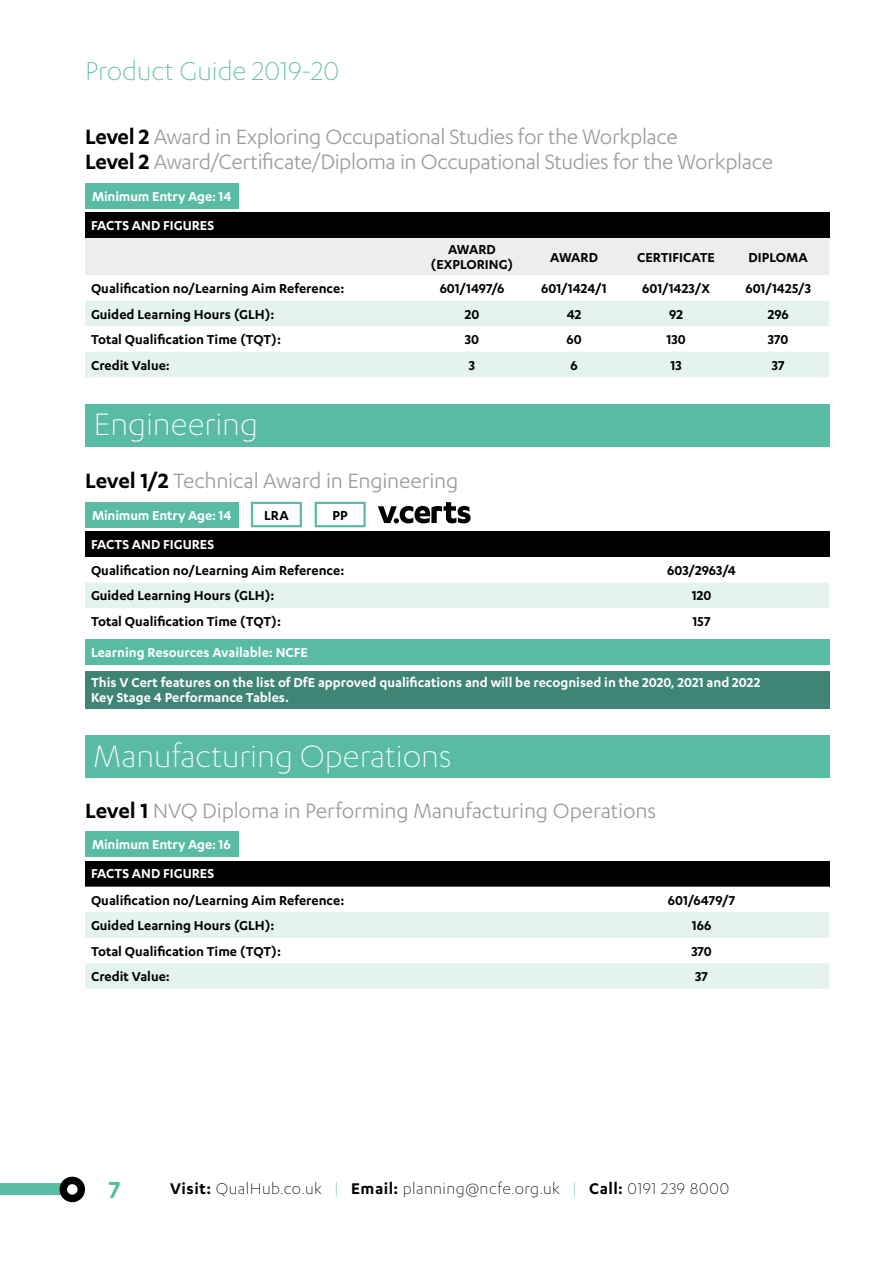
<style>
.page{position:relative;width:893px;height:1263px;background:#fff}
.page>*{position:absolute;margin:0;border:0;box-sizing:border-box;transform-origin:0 0}
.t1{font:300 36px "Karbon";color:#fff}
.t2{font:300 30px "Karbon";color:#5abba4}
.t3{font:600 27px "Karbon";color:#5abba4}
.t4{font:24px/25.5px "Karbon";letter-spacing:-.015em;color:#9d9d9c}
.t5{font:300 18px "Karbon";letter-spacing:.025em;color:#000}
.t6{font:600 15px/15px "Karbon";color:#000;text-align:center}
.t7{font:600 15px/29.8px "Karbon";color:#fff}
.s1{font-weight:600;color:#000}
.s2{font-weight:600}
.s3{color:#5abba4}
</style>
<div class="page">
<div style="left:0;top:1183px;width:81px;height:12px;background:#5abba4"></div>
<svg style="left:60px;top:1177px;width:25px;height:25px"></svg>
<div style="left:85px;top:213px;width:744px;height:25px;background:#000"></div>
<div style="left:85px;top:238px;width:744px;height:37px;background:#ededed"></div>
<svg style="left:85px;top:301px;width:744px;height:76px;fill:#e5f3ee"></svg>
<div style="left:85px;top:183px;width:153px;height:25px;background:#5abba4"></div>
<div style="left:85px;top:404px;width:744px;height:42px;background:#5abba4"></div>
<div style="left:85px;top:531px;width:744px;height:26px;background:#000"></div>
<svg style="left:85px;top:582px;width:744px;height:1px"></svg>
<div style="left:85px;top:583px;width:744px;height:25px;background:#e5f3ee"></div>
<div style="left:85px;top:640px;width:744px;height:25px;background:#5abba4"></div>
<div style="left:85px;top:671px;width:744px;height:37px;background:#3f8474"></div>
<div style="left:85px;top:502px;width:153px;height:25px;background:#5abba4"></div>
<div style="left:315px;top:502px;width:51px;height:25px;border:2px solid #5abba4"></div>
<svg style="left:378px;top:502px;width:92px;height:21px"></svg>
<div style="left:251px;top:502px;width:51px;height:25px;border:2px solid #5abba4"></div>
<div style="left:85px;top:736px;width:744px;height:42px;background:#5abba4"></div>
<div style="left:85px;top:861px;width:744px;height:26px;background:#000"></div>
<svg style="left:85px;top:912px;width:744px;height:77px;fill:#e5f3ee"></svg>
<div style="left:85px;top:831px;width:153px;height:26px;background:#5abba4"></div>
<h2 class="t2" style="left:85px;top:54px;width:256px">Product Guide 2019-20</h2>
<h3 class="t4" style="left:85px;top:123px;width:689px"><span class="s1">Level 2</span> Award in Exploring Occupational Studies for the Workplace<br><span class="s1">Level 2</span> Award/Certificate/Diploma in Occupational Studies for the Workplace</h3>
<p class="t7" style="left:92px;top:181px;width:141px">Minimum Entry Age: 14</p>
<p class="t7" style="left:91px;top:210px;width:125px">FACTS AND FIGURES</p>
<p class="t6" style="left:431px;top:242px;width:84px">AWARD (EXPLORING)</p>
<p class="t6" style="left:550px;top:249px;width:49px">AWARD</p>
<p class="t6" style="left:637px;top:249px;width:80px">CERTIFICATE</p>
<p class="t6" style="left:749px;top:249px;width:61px">DIPLOMA</p>
<p class="t6" style="left:91px;top:280px;width:255px">Qualification no/Learning Aim Reference:</p>
<p class="t6" style="left:440px;top:280px;width:66px">601/1497/6</p>
<p class="t6" style="left:541px;top:280px;width:67px">601/1424/1</p>
<p class="t6" style="left:642px;top:280px;width:69px">601/1423/X</p>
<p class="t6" style="left:745px;top:280px;width:67px">601/1425/3</p>
<p class="t6" style="left:91px;top:306px;width:185px">Guided Learning Hours (GLH):</p>
<p class="t6" style="left:465px;top:306px;width:16px">20</p>
<p class="t6" style="left:567px;top:306px;width:16px">42</p>
<p class="t6" style="left:669px;top:306px;width:15px">92</p>
<p class="t6" style="left:768px;top:306px;width:22px">296</p>
<p class="t6" style="left:91px;top:332px;width:192px">Total Qualification Time (TQT):</p>
<p class="t6" style="left:465px;top:332px;width:16px">30</p>
<p class="t6" style="left:566px;top:332px;width:17px">60</p>
<p class="t6" style="left:666px;top:332px;width:21px">130</p>
<p class="t6" style="left:768px;top:332px;width:22px">370</p>
<p class="t6" style="left:91px;top:357px;width:80px">Credit Value:</p>
<p class="t6" style="left:469px;top:357px;width:8px">3</p>
<p class="t6" style="left:570px;top:357px;width:9px">6</p>
<p class="t6" style="left:670px;top:357px;width:13px">13</p>
<p class="t6" style="left:772px;top:357px;width:14px">37</p>
<h1 class="t1" style="left:94px;top:404px;width:166px">Engineering</h1>
<h3 class="t4" style="left:85px;top:468px;width:375px"><span class="s1">Level 1/2</span> Technical Award in Engineering</h3>
<p class="t7" style="left:92px;top:500px;width:141px">Minimum Entry Age: 14</p>
<p class="t6" style="left:264px;top:507px;width:26px">LRA</p>
<p class="t6" style="left:333px;top:507px;width:17px">PP</p>
<p class="t7" style="left:91px;top:529px;width:125px">FACTS AND FIGURES</p>
<p class="t6" style="left:91px;top:562px;width:255px">Qualification no/Learning Aim Reference:</p>
<p class="t6" style="left:667px;top:562px;width:70px">603/2963/4</p>
<p class="t6" style="left:91px;top:588px;width:185px">Guided Learning Hours (GLH):</p>
<p class="t6" style="left:692px;top:588px;width:21px">120</p>
<p class="t6" style="left:91px;top:613px;width:192px">Total Qualification Time (TQT):</p>
<p class="t6" style="left:693px;top:613px;width:20px">157</p>
<p class="t7" style="left:91px;top:637px;width:671px">Learning Resources Available: NCFE<br>This V Cert features on the list of DfE approved qualifications and will be recognised in the 2020, 2021 and 2022</p>
<p class="t7" style="left:91px;top:682px;width:199px">Key Stage 4 Performance Tables.</p>
<h1 class="t1" style="left:94px;top:736px;width:360px">Manufacturing Operations</h1>
<h3 class="t4" style="left:85px;top:797px;width:573px"><span class="s1">Level 1</span> NVQ Diploma in Performing Manufacturing Operations</h3>
<p class="t7" style="left:92px;top:829px;width:140px">Minimum Entry Age: 16</p>
<p class="t7" style="left:91px;top:858px;width:125px">FACTS AND FIGURES</p>
<p class="t6" style="left:91px;top:892px;width:255px">Qualification no/Learning Aim Reference:</p>
<p class="t6" style="left:668px;top:892px;width:69px">601/6479/7</p>
<p class="t6" style="left:91px;top:917px;width:185px">Guided Learning Hours (GLH):</p>
<p class="t6" style="left:692px;top:917px;width:21px">166</p>
<p class="t6" style="left:91px;top:943px;width:192px">Total Qualification Time (TQT):</p>
<p class="t6" style="left:691px;top:943px;width:22px">370</p>
<p class="t6" style="left:91px;top:968px;width:80px">Credit Value:</p>
<p class="t6" style="left:695px;top:968px;width:14px">37</p>
<h3 class="t3" style="left:109px;top:1175px;width:13px">7</h3>
<p class="t5" style="left:170px;top:1179px;width:560px"><span class="s2">Visit:</span> QualHub.co.uk <span class="s3">|</span> <span class="s2">Email:</span> planning@ncfe.org.uk <span class="s3">|</span> <span class="s2">Call:</span> 0191 239 8000</p>
</div>
